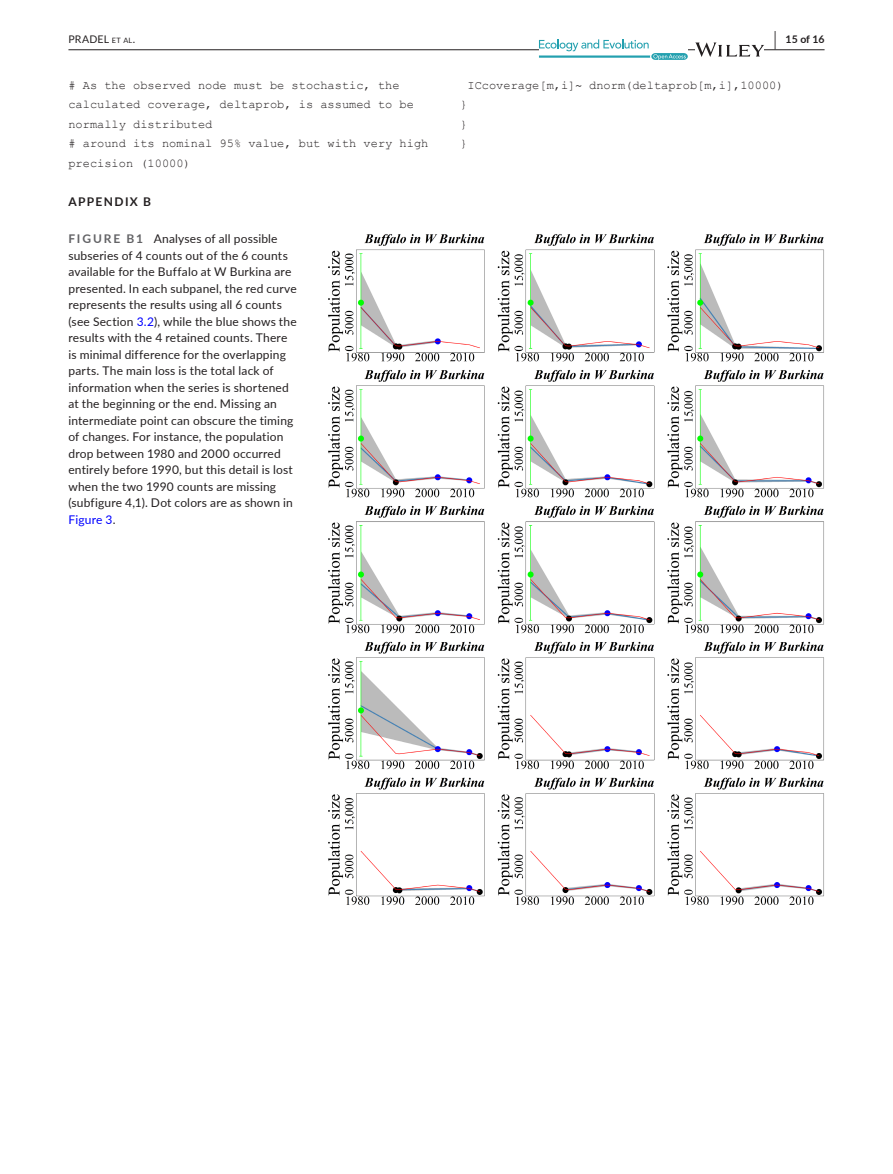
<style>
.page{position:relative;width:893px;height:1174px;background:#fff}
.page>*{position:absolute;margin:0;border:0;box-sizing:border-box;transform-origin:0 0}
.t1{font:12px/16.5px "Lato";letter-spacing:.015em;color:#231f20}
.t2{font:12px/19.5px "Courier New";color:#231f20}
.t3{font:700 12px "Lato";letter-spacing:.115em;color:#231f20}
.t4{font:10.5px "Lato";letter-spacing:.02em;color:#231f20}
.t5{font:700 10.5px "Lato";color:#231f20}
.s1{font-size:7.35px}
.s2{font-size:19.5px}
.s3{font-family:"STIX"}
.s4{font-weight:700;color:#636366}
.s5{color:#00f}
</style>
<div class="page">
<hr style="left:68px;top:49px;width:756px;height:1px;background:#231f20">
<svg style="left:539px;top:39px;width:149px;height:21px"></svg>
<svg style="left:695px;top:42px;width:69px;height:15px"></svg>
<img style="left:328px;top:234px;width:496px;height:671px">
<p class="t4" style="left:68px;top:31px;width:68px">PRADEL <span class="s1">et al</span>.</p>
<p class="t5" style="left:774px;top:31px;width:52px"><span class="s2">|</span> 15 of 16</p>
<p class="t2" style="left:68px;top:75px;width:362px"># As the observed node must be stochastic, the calculated coverage, deltaprob, is assumed to be normally distributed<br># around its nominal 95% value, but with very high precision (10000)</p>
<p class="t2" style="left:467px;top:75px;width:318px">ICcoverage[m,i]<span class="s3">~</span> dnorm(deltaprob[m,i],10000)</p>
<p class="t2" style="left:460px;top:94px;width:9px;text-align:justify">} } }</p>
<p class="t3" style="left:68px;top:192px;width:84px">APPENDIX B</p>
<p class="t1" style="left:68px;top:230px;width:230px"><span class="s4">FIGURE B1</span> Analyses of all possible subseries of 4 counts out of the 6 counts available for the Buffalo at W Burkina are presented. In each subpanel, the red curve represents the results using all 6 counts (see Section <span class="s5">3.2</span>), while the blue shows the results with the 4 retained counts. There is minimal difference for the overlapping parts. The main loss is the total lack of information when the series is shortened at the beginning or the end. Missing an intermediate point can obscure the timing of changes. For instance, the population drop between 1980 and 2000 occurred entirely before 1990, but this detail is lost when the two 1990 counts are missing (subfigure 4,1). Dot colors are as shown in <span class="s5">Figure 3</span>.</p>
</div>
